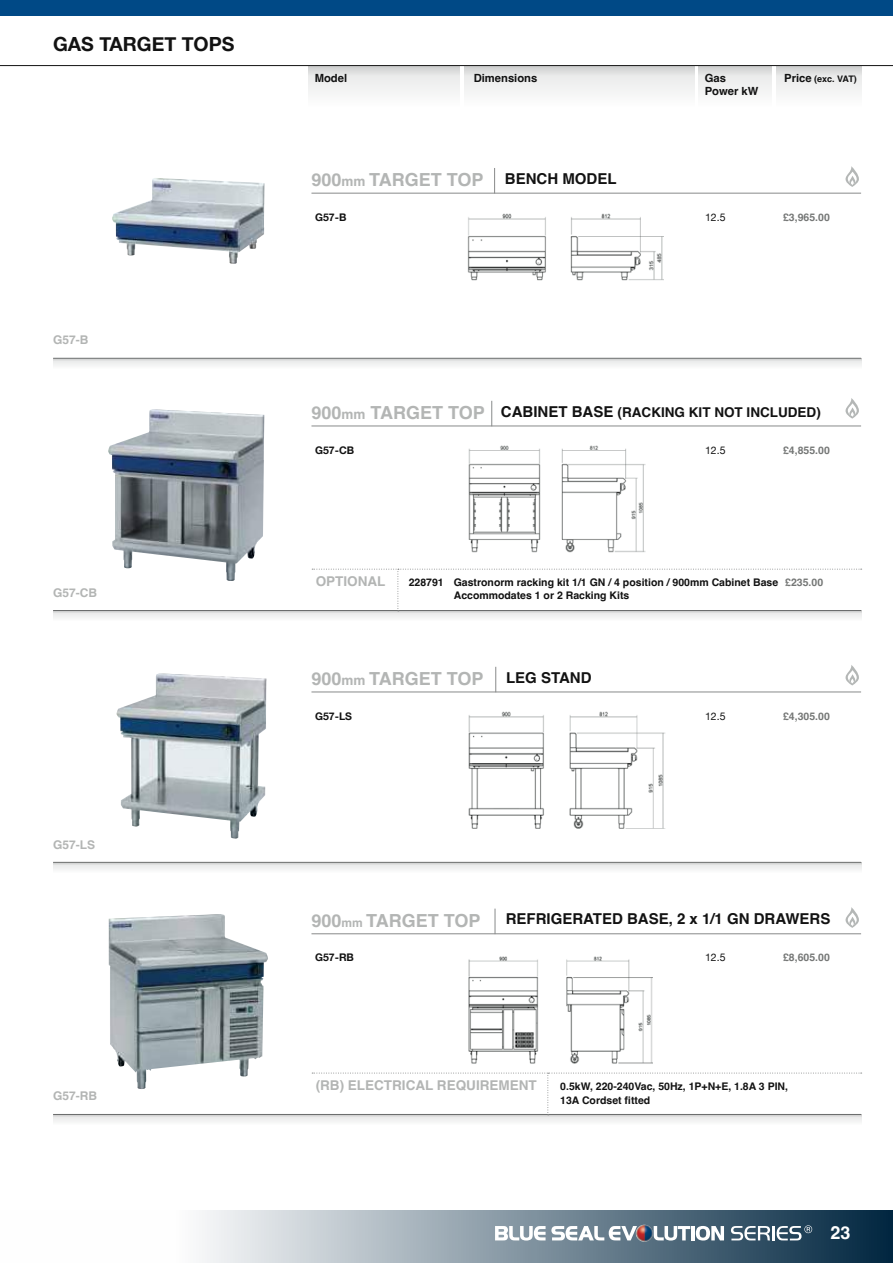
<style>
.page{position:relative;width:893px;height:1263px;background:#fff}
.page>*{position:absolute;margin:0;border:0;box-sizing:border-box;transform-origin:0 0}
.t1{font:700 19.5px "Helvetica Neue";color:#121212}
.t2{font:700 18px "Helvetica";color:#b3b5b4}
.t3{font:700 18px "Helvetica";color:#fff}
.t4{font:700 15px "Helvetica";color:#121212}
.t5{font:700 13.5px "Helvetica";color:#121212}
.t6{font:700 13.5px "Helvetica";color:#b3b5b4}
.t7{font:700 12px "Helvetica";color:#b3b5b4}
.t8{font:700 11.25px "Helvetica";color:#121212}
.t9{font:700 10.5px/13.5px "Helvetica";color:#121212}
.t10{font:700 10.5px "Helvetica";color:#757776}
.t11{font:700 10.5px "Helvetica Neue";color:#121212}
.t12{font:10.5px "Helvetica Neue";color:#121212}
.t13{font:700 9px "Helvetica";letter-spacing:-.035em;color:#121212}
.s1{font-size:11.25px}
.s2{font-size:13.5px}
.s3{font-size:15px;color:#121212}
.s4{font-size:15px}
.s5{color:#757776}
.s6{font-size:12px}
</style>
<div class="page">
<svg style="left:202px;top:1210px;width:691px;height:53px;background:#7f929f"></svg>
<hr style="left:0;top:1210px;width:1px;height:53px;background:#002640">
<div style="left:0;top:0;width:893px;height:15px;background:#004986"></div>
<img style="left:636px;top:1225px;width:17px;height:17px">
<svg style="left:731px;top:1225px;width:81px;height:15px"></svg>
<svg style="left:495px;top:1226px;width:142px;height:14px"></svg>
<svg style="left:654px;top:1226px;width:36px;height:14px"></svg>
<hr style="left:691px;top:1226px;width:3px;height:14px;background:#fff">
<svg style="left:696px;top:1226px;width:28px;height:14px"></svg>
<hr style="left:0;top:65px;width:893px;height:1px;background:#121212">
<div style="left:308px;top:66px;width:152px;height:42px;background:linear-gradient(to bottom,#dcdddd,#fff)"></div>
<div style="left:465px;top:66px;width:229px;height:42px;background:linear-gradient(to bottom,#dcdddd,#fff)"></div>
<div style="left:698px;top:66px;width:74px;height:42px;background:linear-gradient(to bottom,#dcdddd,#fff)"></div>
<div style="left:776px;top:66px;width:85px;height:42px;background:linear-gradient(to bottom,#dcdddd,#fff)"></div>
<hr style="left:311px;top:193px;width:550px;height:1px;background:#888a8a">
<svg style="left:494px;top:168px;width:1px;height:25px"></svg>
<svg style="left:53px;top:358px;width:808px;height:8px"></svg>
<svg style="left:845px;top:166px;width:14px;height:21px"></svg>
<hr style="left:53px;top:610px;width:808px;height:1px;background:#888a8a">
<svg style="left:53px;top:611px;width:808px;height:7px"></svg>
<hr style="left:311px;top:426px;width:550px;height:1px;background:#888a8a">
<svg style="left:491px;top:401px;width:1px;height:25px"></svg>
<svg style="left:845px;top:398px;width:14px;height:21px"></svg>
<svg style="left:53px;top:862px;width:808px;height:8px"></svg>
<hr style="left:311px;top:692px;width:550px;height:1px;background:#888a8a">
<svg style="left:495px;top:667px;width:1px;height:25px"></svg>
<svg style="left:845px;top:665px;width:14px;height:20px"></svg>
<svg style="left:53px;top:1114px;width:808px;height:8px"></svg>
<hr style="left:311px;top:933px;width:550px;height:1px;background:#888a8a">
<svg style="left:495px;top:909px;width:1px;height:25px"></svg>
<svg style="left:845px;top:907px;width:14px;height:21px"></svg>
<svg style="left:312px;top:569px;width:550px;height:42px"></svg>
<svg style="left:312px;top:1073px;width:550px;height:42px"></svg>
<img style="left:112px;top:178px;width:153px;height:86px">
<img style="left:467px;top:214px;width:196px;height:67px">
<img style="left:108px;top:409px;width:156px;height:172px">
<img style="left:468px;top:445px;width:177px;height:108px">
<img style="left:117px;top:673px;width:149px;height:165px">
<img style="left:468px;top:711px;width:198px;height:118px">
<img style="left:109px;top:914px;width:159px;height:175px">
<img style="left:468px;top:956px;width:184px;height:108px">
<h1 class="t1" style="left:53px;top:29px;width:183px">GAS TARGET TOPS</h1>
<p class="t7" style="left:53px;top:333px;width:37px">G57-B</p>
<p class="t7" style="left:53px;top:585px;width:46px">G57-CB</p>
<p class="t7" style="left:53px;top:837px;width:44px">G57-LS</p>
<p class="t7" style="left:53px;top:1088px;width:46px">G57-RB</p>
<p class="t8" style="left:315px;top:71px;width:34px">Model</p>
<p class="t8" style="left:474px;top:71px;width:65px">Dimensions</p>
<p class="t8" style="left:705px;top:71px;width:23px">Gas</p>
<p class="t13" style="left:784px;top:73px;width:74px"><span class="s1">Price</span> (exc. VAT)</p>
<p class="t8" style="left:705px;top:85px;width:55px">Power kW</p>
<h2 class="t2" style="left:311px;top:169px;width:307px">900<span class="s2">mm</span> TARGET TOP <span class="s3">BENCH MODEL</span></h2>
<p class="t11" style="left:315px;top:209px;width:33px">G57-B</p>
<p class="t12" style="left:705px;top:209px;width:22px">12.5</p>
<p class="t10" style="left:783px;top:211px;width:48px">£3,965.00</p>
<p class="t5" style="left:501px;top:404px;width:321px"><span class="s4">CABINET BASE</span> (RACKING KIT NOT INCLUDED)</p>
<h2 class="t2" style="left:311px;top:402px;width:175px">900<span class="s2">mm</span> TARGET TOP</h2>
<p class="t11" style="left:315px;top:442px;width:41px">G57-CB</p>
<p class="t12" style="left:705px;top:442px;width:22px">12.5</p>
<p class="t10" style="left:783px;top:443px;width:48px">£4,855.00</p>
<p class="t6" style="left:316px;top:573px;width:71px">OPTIONAL</p>
<p class="t9" style="left:454px;top:576px;width:371px;text-indent:-45px">228791 Gastronorm racking kit 1/1 GN / 4 position / 900mm Cabinet Base <span class="s5">£235.00<br></span>Accommodates 1 or 2 Racking Kits</p>
<h2 class="t2" style="left:311px;top:668px;width:282px">900<span class="s2">mm</span> TARGET TOP <span class="s3">LEG STAND</span></h2>
<p class="t11" style="left:315px;top:707px;width:38px">G57-LS</p>
<p class="t12" style="left:705px;top:708px;width:22px">12.5</p>
<p class="t10" style="left:783px;top:709px;width:48px">£4,305.00</p>
<h2 class="t2" style="left:311px;top:909px;width:171px">900<span class="s6">mm</span> TARGET TOP</h2>
<h3 class="t4" style="left:506px;top:910px;width:326px">REFRIGERATED BASE, 2 x 1/1 GN DRAWERS</h3>
<p class="t11" style="left:315px;top:949px;width:40px">G57-RB</p>
<p class="t12" style="left:705px;top:950px;width:22px">12.5</p>
<p class="t10" style="left:783px;top:951px;width:48px">£8,605.00</p>
<p class="t6" style="left:316px;top:1077px;width:223px">(RB) ELECTRICAL REQUIREMENT</p>
<p class="t9" style="left:560px;top:1081px;width:229px">0.5kW, 220-240Vac, 50Hz, 1P+N+E, 1.8A 3 PIN,<br>13A Cordset fitted</p>
<h2 class="t3" style="left:830px;top:1222px;width:22px">23</h2>
</div>
